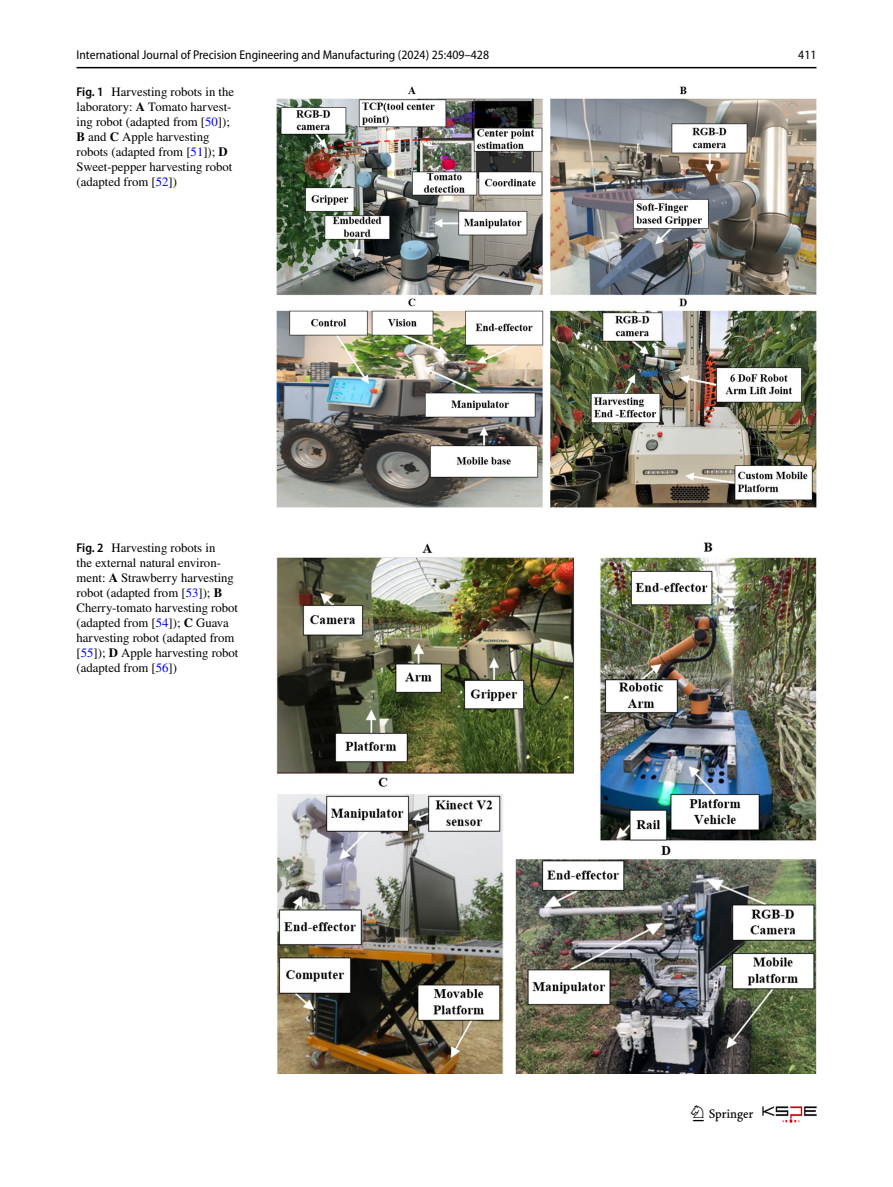
<style>
.page{position:relative;width:893px;height:1187px;background:#fff}
.page>*{position:absolute;margin:0;border:0;box-sizing:border-box;transform-origin:0 0}
.t1{font:22.5px "Springnew Regular 3";color:#000}
.t2{font:12.75px/15px "STIX";color:#000}
.t3{font:semi-condensed 12.75px "Myriad Pro";color:#000}
.s1{font-family:"Myriad Pro";font-weight:600;font-stretch:semi-condensed}
.s2{font-weight:700}
.s3{color:#00f}
</style>
<div class="page">
<hr style="left:77px;top:67px;width:739px;height:1px;background:#000">
<img style="left:762px;top:1106px;width:55px;height:16px">
<img style="left:276px;top:87px;width:540px;height:421px">
<img style="left:276px;top:542px;width:540px;height:531px">
<p class="t3" style="left:77px;top:48px;width:414px">International Journal of Precision Engineering and Manufacturing (2024) 25:409–428</p>
<p class="t3" style="left:798px;top:48px;width:20px">411</p>
<p class="t2" style="left:77px;top:85px;width:159px"><span class="s1">Fig. 1</span> Harvesting robots in the laboratory: <span class="s2">A</span> Tomato harvest&shy;ing robot (adapted from [<span class="s3">50</span>]);<br><span class="s2">B</span> and <span class="s2">C</span> Apple harvesting robots (adapted from [<span class="s3">51</span>]); <span class="s2">D<br></span>Sweet-pepper harvesting robot (adapted from [<span class="s3">52</span>])</p>
<p class="t2" style="left:77px;top:541px;width:163px"><span class="s1">Fig. 2</span> Harvesting robots in<br>the external natural environ&shy;ment: <span class="s2">A</span> Strawberry harvesting robot (adapted from [<span class="s3">53</span>]); <span class="s2">B<br></span>Cherry-tomato harvesting robot (adapted from [<span class="s3">54</span>]); <span class="s2">C</span> Guava harvesting robot (adapted from [<span class="s3">55</span>]); <span class="s2">D</span> Apple harvesting robot (adapted from [<span class="s3">56</span>])</p>
<h1 class="t1" style="left:693px;top:1096px;width:62px">1 3</h1>
</div>
